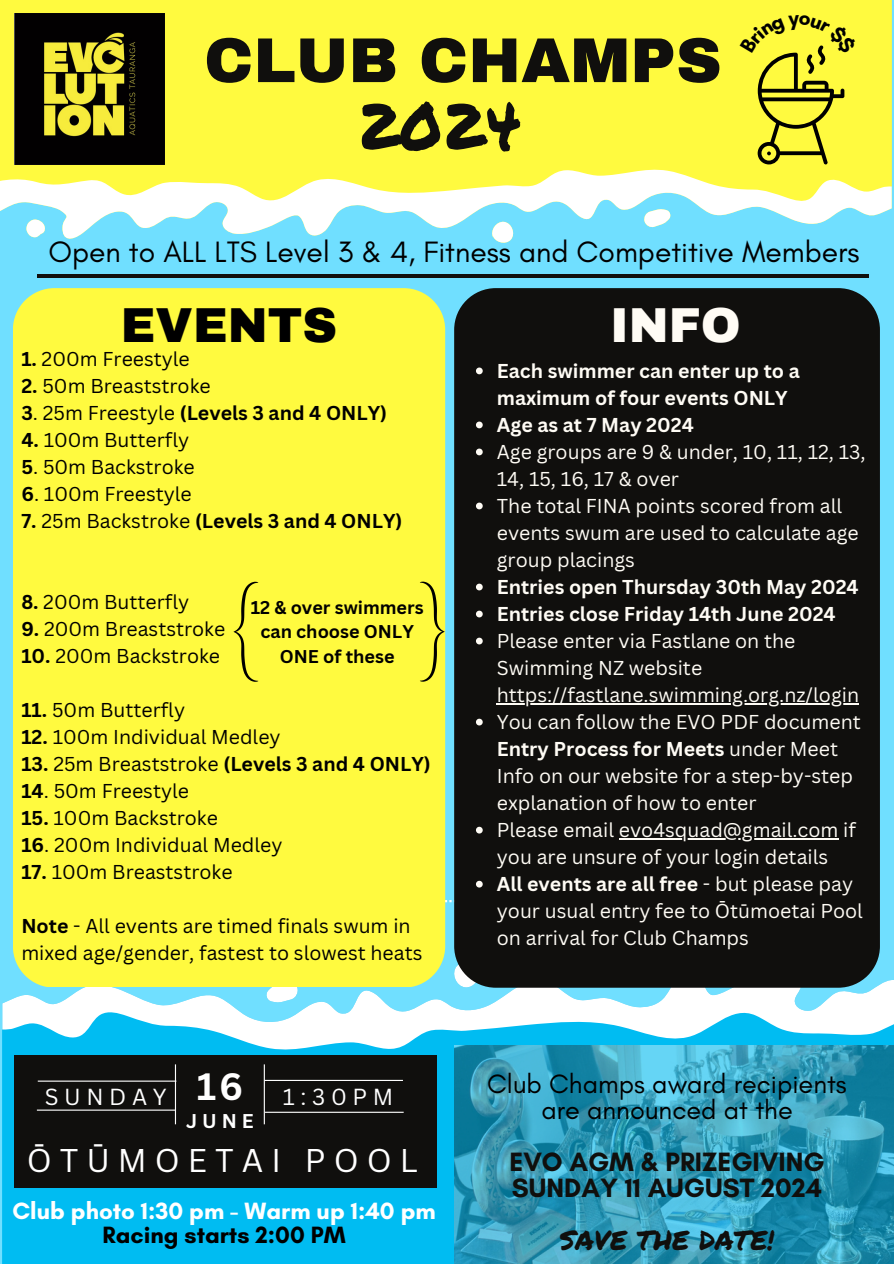
<style>
.page{position:relative;width:894px;height:1264px;background:#fff}
.page>*{position:absolute;margin:0;border:0;box-sizing:border-box;transform-origin:0 0}
.t1{font:900 63.3px/67.5px "Archivo";color:#100f0d}
.t2{font:900 48px "Archivo";color:#000}
.t3{font:900 48px "Archivo";color:#fffcf5}
.t4{font:700 37.05px "Canva Sans";color:#fff}
.t5{font:31.95px "Canva Sans";letter-spacing:.25em;color:#fff}
.t6{font:30px "Glacial Indifference";color:#000}
.t7{font:27px/25.8px "Glacial Indifference";color:#000;text-align:center}
.t8{font:700 27px/25.8px "Glacial Indifference";color:#100f0d}
.t9{font:27px "Permanent Marker";color:#100f0d}
.t10{font:700 24px "Glacial Indifference";color:#fff}
.t11{font:700 24px "Glacial Indifference";color:#000}
.t12{font:22.65px "Canva Sans";letter-spacing:.25em;color:#fff}
.t13{font:19.5px/27px "Canva Sans";color:#fffcf5}
.t14{font:19.5px/27px "Canva Sans";color:#000}
.t15{font:700 19.5px/27px "Canva Sans";color:#fffcf5}
.t16{font:700 19.5px "Canva Sans";color:#000}
.t17{font:700 19.35px "Canva Sans";color:#fff}
.t18{font:700 18px/24.8px "Canva Sans";color:#000;text-align:center}
.s1{font-family:"Permanent Marker";font-weight:400}
.s2{font-weight:700}
.s3{font-weight:400}
</style>
<div class="page">
<div style="left:0;top:0;width:893px;height:1263px;background:#70dfff"></div>
<div style="left:2px;top:1052px;width:452px;height:211px;background:#00bcf2"></div>
<svg style="left:2px;top:958px;width:891px;height:94px"></svg>
<div style="left:0;top:0;width:891px;height:167px;background:#fffa3f"></div>
<svg style="left:0;top:167px;width:891px;height:76px"></svg>
<svg style="left:26px;top:218px;width:24px;height:19px"></svg>
<svg style="left:445px;top:900px;width:9px;height:2px"></svg>
<img style="left:14px;top:14px;width:150px;height:150px">
<div style="left:14px;top:1055px;width:422px;height:132px;background:#100f0d"></div>
<hr style="left:37px;top:1109px;width:138px;height:1px;background:#fff">
<hr style="left:175px;top:1064px;width:1px;height:60px;background:#fff">
<hr style="left:264px;top:1064px;width:1px;height:60px;background:#fff">
<hr style="left:38px;top:1080px;width:138px;height:1px;background:#fff">
<hr style="left:264px;top:1079px;width:139px;height:1px;background:#fff">
<hr style="left:265px;top:1111px;width:138px;height:1px;background:#fff">
<div style="left:454px;top:288px;width:425px;height:699px;background:#100f0d;border-radius:42px"></div>
<div style="left:13px;top:288px;width:432px;height:699px;background:#fffa3f;border-radius:42px"></div>
<hr style="left:38px;top:274px;width:830px;height:4px;background:#100f0d">
<img style="left:454px;top:1045px;width:439px;height:218px">
<svg style="left:233px;top:581px;width:25px;height:101px"></svg>
<svg style="left:476px;top:367px;width:6px;height:7px"></svg>
<svg style="left:476px;top:421px;width:6px;height:7px"></svg>
<svg style="left:476px;top:448px;width:6px;height:7px"></svg>
<svg style="left:476px;top:502px;width:6px;height:7px"></svg>
<svg style="left:476px;top:583px;width:6px;height:7px"></svg>
<svg style="left:476px;top:610px;width:6px;height:7px"></svg>
<svg style="left:476px;top:637px;width:6px;height:7px"></svg>
<hr style="left:496px;top:703px;width:362px;height:1px;background:#fffcf5">
<svg style="left:476px;top:718px;width:6px;height:7px"></svg>
<svg style="left:476px;top:826px;width:6px;height:7px"></svg>
<hr style="left:618px;top:838px;width:220px;height:1px;background:#fffcf5">
<svg style="left:476px;top:880px;width:6px;height:7px"></svg>
<svg style="left:420px;top:581px;width:24px;height:100px"></svg>
<svg style="left:739px;top:15px;width:118px;height:149px;background:#ded936"></svg>
<p class="t1" style="left:358px;top:27px;width:365px;text-indent:-154px">CLUB CHAMPS<br><span class="s1">2024</span></p>
<h2 class="t6" style="left:48px;top:233px;width:812px">Open to ALL LTS Level 3 &amp; 4, Fitness and Competitive Members</h2>
<p class="t2" style="left:121px;top:300px;width:217px">EVENTS</p>
<p class="t3" style="left:610px;top:300px;width:132px">INFO</p>
<p class="t14" style="left:21px;top:345px;width:170px"><span class="s2">1.</span> 200m Freestyle</p>
<h2 class="t14" style="left:21px;top:372px;width:191px"><span class="s2">2.</span> 50m Breaststroke</h2>
<p class="t16" style="left:21px;top:399px;width:367px">3<span class="s3">. 25m Freestyle</span> (Levels 3 and 4 ONLY)</p>
<p class="t14" style="left:21px;top:426px;width:169px"><span class="s2">4.</span> 100m Butterfly</p>
<p class="t14" style="left:21px;top:453px;width:175px"><span class="s2">5</span>. 50m Backstroke</p>
<p class="t14" style="left:21px;top:480px;width:172px"><span class="s2">6</span>. 100m Freestyle</p>
<p class="t16" style="left:21px;top:507px;width:382px">7. <span class="s3">25m Backstroke</span> (Levels 3 and 4 ONLY)</p>
<p class="t14" style="left:21px;top:588px;width:169px"><span class="s2">8.</span> 200m Butterfly</p>
<p class="t14" style="left:21px;top:615px;width:205px"><span class="s2">9.</span> 200m Breaststroke</p>
<p class="t14" style="left:21px;top:642px;width:200px"><span class="s2">10.</span> 200m Backstroke</p>
<p class="t14" style="left:21px;top:696px;width:165px"><span class="s2">11.</span> 50m Butterfly</p>
<p class="t14" style="left:21px;top:723px;width:261px"><span class="s2">12.</span> 100m Individual Medley</p>
<p class="t16" style="left:21px;top:750px;width:411px">13. <span class="s3">25m Breaststroke</span> (Levels 3 and 4 ONLY)</p>
<p class="t14" style="left:21px;top:777px;width:169px"><span class="s2">14</span>. 50m Freestyle</p>
<p class="t14" style="left:21px;top:804px;width:198px"><span class="s2">15.</span> 100m Backstroke</p>
<p class="t14" style="left:21px;top:831px;width:262px"><span class="s2">16</span>. 200m Individual Medley</p>
<p class="t14" style="left:21px;top:858px;width:213px"><span class="s2">17.</span> 100m Breaststroke</p>
<p class="t14" style="left:21px;top:912px;width:402px"><span class="s2">Note</span> - All events are timed finals swum in mixed age/gender, fastest to slowest heats</p>
<p class="t18" style="left:251px;top:594px;width:174px">12 &amp; over swimmers can choose ONLY<br>ONE of these</p>
<h1 class="t4" style="left:197px;top:1060px;width:48px">16</h1>
<p class="t12" style="left:45px;top:1081px;width:124px">SUNDAY</p>
<h4 class="t5" style="left:27px;top:1138px;width:393px">ŌTŪMOETAI POOL</h4>
<p class="t12" style="left:283px;top:1081px;width:112px">1:30PM</p>
<p class="t17" style="left:186px;top:1107px;width:69px">JUNE</p>
<p class="t10" style="left:12px;top:1196px;width:425px">Club photo 1:30 pm - Warm up 1:40 pm</p>
<p class="t11" style="left:102px;top:1219px;width:245px">Racing starts 2:00 PM</p>
<p class="t15" style="left:496px;top:356px;width:304px">Each swimmer can enter up to a maximum of four events ONLY</p>
<p class="t15" style="left:496px;top:410px;width:198px">Age as at 7 May 2024</p>
<p class="t13" style="left:496px;top:437px;width:370px">Age groups are 9 &amp; under, 10, 11, 12, 13,<br>14, 15, 16, 17 &amp; over</p>
<p class="t13" style="left:496px;top:491px;width:363px">The total FINA points scored from all events swum are used to calculate age group placings</p>
<p class="t15" style="left:496px;top:572px;width:363px">Entries open Thursday 30th May 2024</p>
<p class="t15" style="left:496px;top:599px;width:340px">Entries close Friday 14th June 2024</p>
<p class="t13" style="left:496px;top:626px;width:300px">Please enter via Fastlane on the<br>Swimming NZ website</p>
<p class="t13" style="left:496px;top:680px;width:365px;text-align:justify">https://fastlane.swimming.org.nz/login You can follow the EVO PDF document <span class="s2">Entry Process for Meets</span> under Meet</p>
<p class="t13" style="left:496px;top:761px;width:360px">Info on our website for a step-by-step explanation of how to enter<br>Please email evo4squad@gmail.com if</p>
<p class="t13" style="left:496px;top:842px;width:358px">you are unsure of your login details<br><span class="s2">All events are all free</span> - but please pay</p>
<p class="t13" style="left:496px;top:896px;width:367px">your usual entry fee to Ōtūmoetai Pool on arrival for Club Champs</p>
<h3 class="t7" style="left:487px;top:1071px;width:361px">Club Champs award recipients are announced at the</h3>
<h3 class="t8" style="left:509px;top:1148px;width:316px">EVO AGM &amp; PRIZEGIVING<br>SUNDAY 11 AUGUST 2024</h3>
<h3 class="t9" style="left:559px;top:1219px;width:216px">SAVE THE DATE!</h3>
</div>
